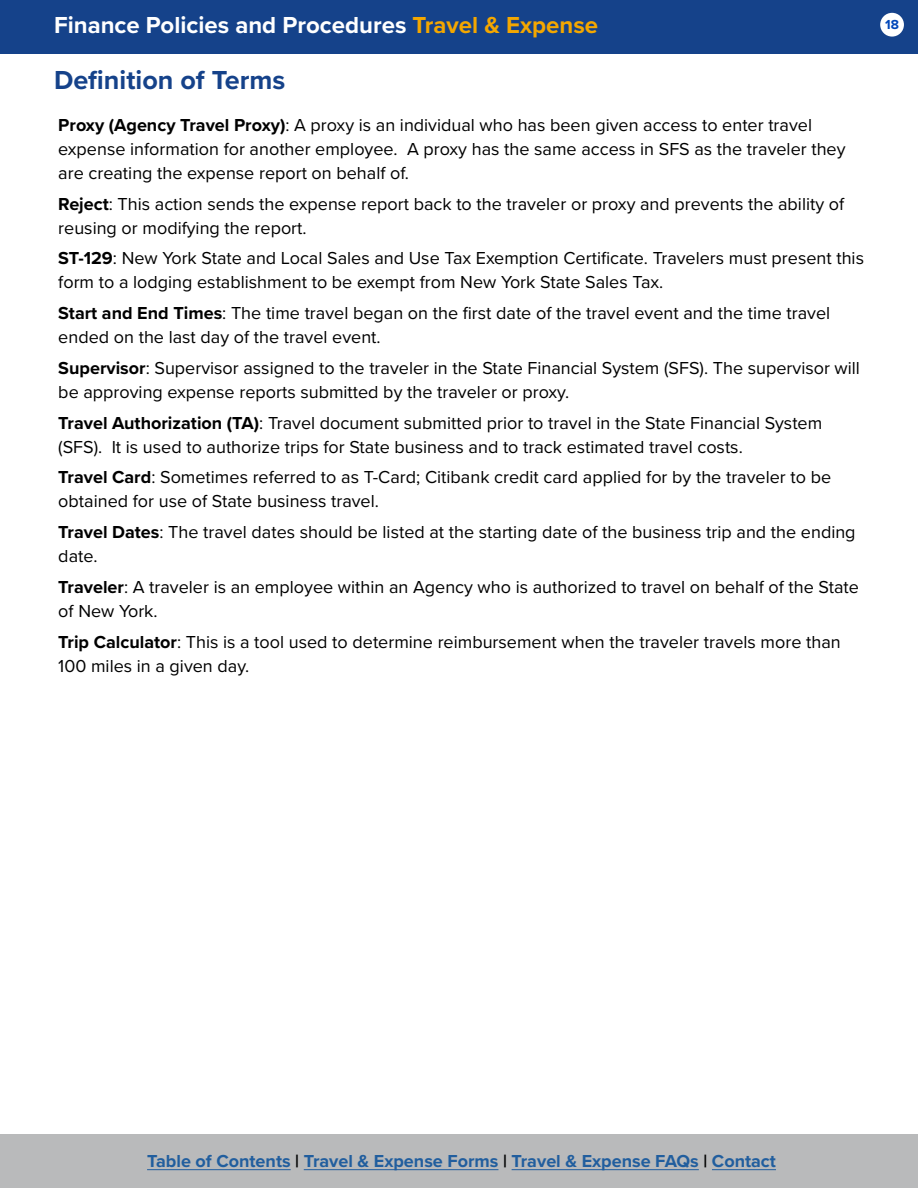
<style>
.page{position:relative;width:918px;height:1188px;background:#fff}
.page>*{position:absolute;margin:0;border:0;box-sizing:border-box;transform-origin:0 0}
.t1{font:700 27px "Proxima Nova";color:#15428a}
.t2{font:700 24px "Proxima Nova";color:#fff}
.Body{font:18px/24px "Proxima Nova";color:#000}
.t3{font:700 18px "Proxima Nova";color:#215e9e}
.t4{font:700 13.5px "Proxima Nova";color:#0047ba}
.s1{color:#f4a700}
.s2{font-weight:700}
.s3{color:#000}
</style>
<div class="page">
<div style="left:0;top:1134px;width:918px;height:54px;background:#b9babb"></div>
<hr style="left:147px;top:1169px;width:144px;height:1px;background:#215e9e">
<hr style="left:304px;top:1169px;width:194px;height:1px;background:#215e9e">
<hr style="left:512px;top:1169px;width:187px;height:1px;background:#215e9e">
<hr style="left:712px;top:1169px;width:64px;height:1px;background:#215e9e">
<div style="left:0;top:0;width:918px;height:54px;background:#15428a"></div>
<div style="left:880px;top:13px;width:24px;height:24px;background:#fff;border-radius:50%"></div>
<p class="t2" style="left:54px;top:7px;width:546px">Finance Policies and Procedures <span class="s1">Travel &amp; Expense</span></p>
<p class="t1" style="left:54px;top:60px;width:233px">Definition of Terms</p>
<p class="Body" style="left:58px;top:112px;width:789px"><span class="s2">Proxy (Agency Travel Proxy)</span>: A proxy is an individual who has been given access to enter travel expense information for another employee. A proxy has the same access in SFS as the traveler they are creating the expense report on behalf of.</p>
<p class="Body" style="left:58px;top:191px;width:787px"><span class="s2">Reject</span>: This action sends the expense report back to the traveler or proxy and prevents the ability of reusing or modifying the report.</p>
<p class="Body" style="left:58px;top:246px;width:807px"><span class="s2">ST-129</span>: New York State and Local Sales and Use Tax Exemption Certificate. Travelers must present this form to a lodging establishment to be exempt from New York State Sales Tax.</p>
<p class="Body" style="left:58px;top:300px;width:773px"><span class="s2">Start and End Times</span>: The time travel began on the first date of the travel event and the time travel ended on the last day of the travel event.</p>
<p class="Body" style="left:58px;top:355px;width:803px"><span class="s2">Supervisor</span>: Supervisor assigned to the traveler in the State Financial System (SFS). The supervisor will be approving expense reports submitted by the traveler or proxy.</p>
<p class="Body" style="left:58px;top:410px;width:765px"><span class="s2">Travel Authorization (TA)</span>: Travel document submitted prior to travel in the State Financial System (SFS). It is used to authorize trips for State business and to track estimated travel costs.</p>
<p class="Body" style="left:58px;top:465px;width:774px"><span class="s2">Travel Card</span>: Sometimes referred to as T-Card; Citibank credit card applied for by the traveler to be obtained for use of State business travel.</p>
<p class="Body" style="left:58px;top:519px;width:799px"><span class="s2">Travel Dates</span>: The travel dates should be listed at the starting date of the business trip and the ending date.</p>
<p class="Body" style="left:58px;top:574px;width:802px"><span class="s2">Traveler</span>: A traveler is an employee within an Agency who is authorized to travel on behalf of the State of New York.</p>
<p class="Body" style="left:58px;top:629px;width:784px"><span class="s2">Trip Calculator</span>: This is a tool used to determine reimbursement when the traveler travels more than<br>100 miles in a given day.</p>
<p class="t4" style="left:885px;top:14px;width:15px">18</p>
<p class="t3" style="left:147px;top:1148px;width:630px">Table of Contents <span class="s3">|</span> Travel &amp; Expense Forms <span class="s3">|</span> Travel &amp; Expense FAQs <span class="s3">|</span> Contact</p>
</div>
